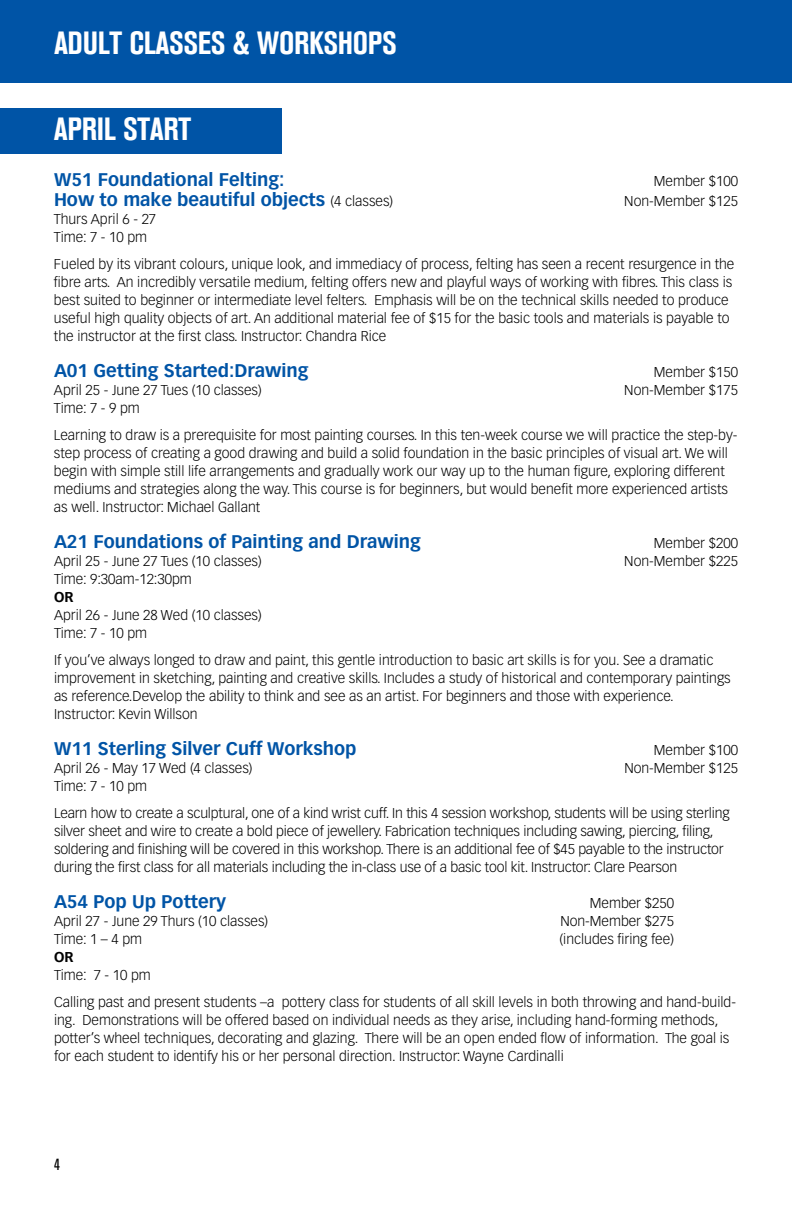
<style>
.page{position:relative;width:792px;height:1224px;background:#fff}
.page>*{position:absolute;margin:0;border:0;box-sizing:border-box;transform-origin:0 0}
.t1{font:700 condensed 32px "Akzidenz Grotesk BE";letter-spacing:-.01em;color:#fff}
.t2{font:700 18px "Vectora LH";color:#0054a6}
.t3{font:condensed 16px "Akzidenz Grotesk BQ";color:#000}
.t4{font:300 14px/18px "Vectora LH";color:#000}
.t5{font:700 14px "Vectora LH";color:#000}
.s1{font-weight:300;font-size:14px;color:#000}
</style>
<div class="page">
<div style="left:0;top:0;width:792px;height:82px;background:#0054a6"></div>
<div style="left:0;top:108px;width:282px;height:45px;background:#0054a6"></div>
<h1 class="t1" style="left:54px;top:25px;width:344px">ADULT CLASSES &amp; WORKSHOPS</h1>
<h1 class="t1" style="left:54px;top:111px;width:139px">APRIL START</h1>
<p class="t2" style="left:54px;top:168px;width:232px">W51 Foundational Felting:</p>
<p class="t4" style="left:654px;top:172px;width:86px">Member $100</p>
<p class="t2" style="left:54px;top:188px;width:341px">How to make beautiful objects <span class="s1">(4 classes)</span></p>
<p class="t4" style="left:624px;top:192px;width:115px">Non-Member $125</p>
<p class="t4" style="left:54px;top:210px;width:104px">Thurs April 6 - 27<br>Time: 7 - 10 pm</p>
<p class="t4" style="left:54px;top:255px;width:682px">Fueled by its vibrant colours, unique look, and immediacy of process, felting has seen a recent resurgence in the fibre arts. An incredibly versatile medium, felting offers new and playful ways of working with fibres. This class is best suited to beginner or intermediate level felters. Emphasis will be on the technical skills needed to produce useful high quality objects of art. An additional material fee of $15 for the basic tools and materials is payable to the instructor at the first class. Instructor: Chandra Rice</p>
<p class="t2" style="left:54px;top:359px;width:256px">A01 Getting Started:Drawing</p>
<p class="t4" style="left:654px;top:363px;width:86px">Member $150</p>
<p class="t4" style="left:54px;top:381px;width:209px">April 25 - June 27 Tues (10 classes)</p>
<p class="t4" style="left:624px;top:381px;width:115px">Non-Member $175</p>
<p class="t4" style="left:54px;top:394px;width:685px;line-height:27px">Time: 7 - 9 pm<br>Learning to draw is a prerequisite for most painting courses. In this ten-week course we will practice the step-by-</p>
<p class="t4" style="left:54px;top:444px;width:675px">step process of creating a good drawing and build a solid foundation in the basic principles of visual art. We will begin with simple still life arrangements and gradually work our way up to the human figure, exploring different mediums and strategies along the way. This course is for beginners, but would benefit more experienced artists as well. Instructor: Michael Gallant</p>
<p class="t2" style="left:54px;top:530px;width:368px">A21 Foundations of Painting and Drawing</p>
<p class="t4" style="left:654px;top:534px;width:86px">Member $200</p>
<p class="t4" style="left:54px;top:552px;width:209px">April 25 - June 27 Tues (10 classes)</p>
<p class="t4" style="left:624px;top:552px;width:115px">Non-Member $225</p>
<p class="t4" style="left:54px;top:570px;width:139px">Time: 9:30am-12:30pm</p>
<p class="t5" style="left:54px;top:588px;width:21px">OR</p>
<p class="t4" style="left:54px;top:606px;width:209px">April 26 - June 28 Wed (10 classes)<br>Time: 7 - 10 pm</p>
<p class="t4" style="left:54px;top:651px;width:678px">If you’ve always longed to draw and paint, this gentle introduction to basic art skills is for you. See a dramatic improvement in sketching, painting and creative skills. Includes a study of historical and contemporary paintings as reference.Develop the ability to think and see as an artist. For beginners and those with experience.<br>Instructor: Kevin Willson</p>
<p class="t2" style="left:54px;top:737px;width:304px">W11 Sterling Silver Cuff Workshop</p>
<p class="t4" style="left:654px;top:741px;width:86px">Member $100</p>
<p class="t4" style="left:54px;top:759px;width:200px">April 26 - May 17 Wed (4 classes)</p>
<p class="t4" style="left:624px;top:759px;width:115px">Non-Member $125</p>
<p class="t4" style="left:54px;top:772px;width:677px;line-height:27px">Time: 7 - 10 pm<br>Learn how to create a sculptural, one of a kind wrist cuff. In this 4 session workshop, students will be using sterling</p>
<p class="t4" style="left:54px;top:822px;width:671px">silver sheet and wire to create a bold piece of jewellery. Fabrication techniques including sawing, piercing, filing, soldering and finishing will be covered in this workshop. There is an additional fee of $45 payable to the instructor during the first class for all materials including the in-class use of a basic tool kit. Instructor: Clare Pearson</p>
<p class="t2" style="left:54px;top:890px;width:174px">A54 Pop Up Pottery</p>
<p class="t4" style="left:590px;top:894px;width:86px">Member $250</p>
<p class="t4" style="left:54px;top:912px;width:216px">April 27 - June 29 Thurs (10 classes)</p>
<p class="t4" style="left:560px;top:912px;width:115px">Non-Member $275</p>
<p class="t4" style="left:54px;top:930px;width:90px">Time: 1 – 4 pm</p>
<p class="t4" style="left:560px;top:930px;width:116px">(includes firing fee)</p>
<p class="t5" style="left:54px;top:948px;width:21px">OR</p>
<p class="t4" style="left:54px;top:961px;width:684px;line-height:27px">Time: 7 - 10 pm<br>Calling past and present students –a pottery class for students of all skill levels in both throwing and hand-build-</p>
<p class="t4" style="left:54px;top:1011px;width:677px">ing. Demonstrations will be offered based on individual needs as they arise, including hand-forming methods, potter’s wheel techniques, decorating and glazing. There will be an open ended flow of information. The goal is for each student to identify his or her personal direction. Instructor: Wayne Cardinalli</p>
<p class="t3" style="left:54px;top:1155px;width:7px">4</p>
</div>
